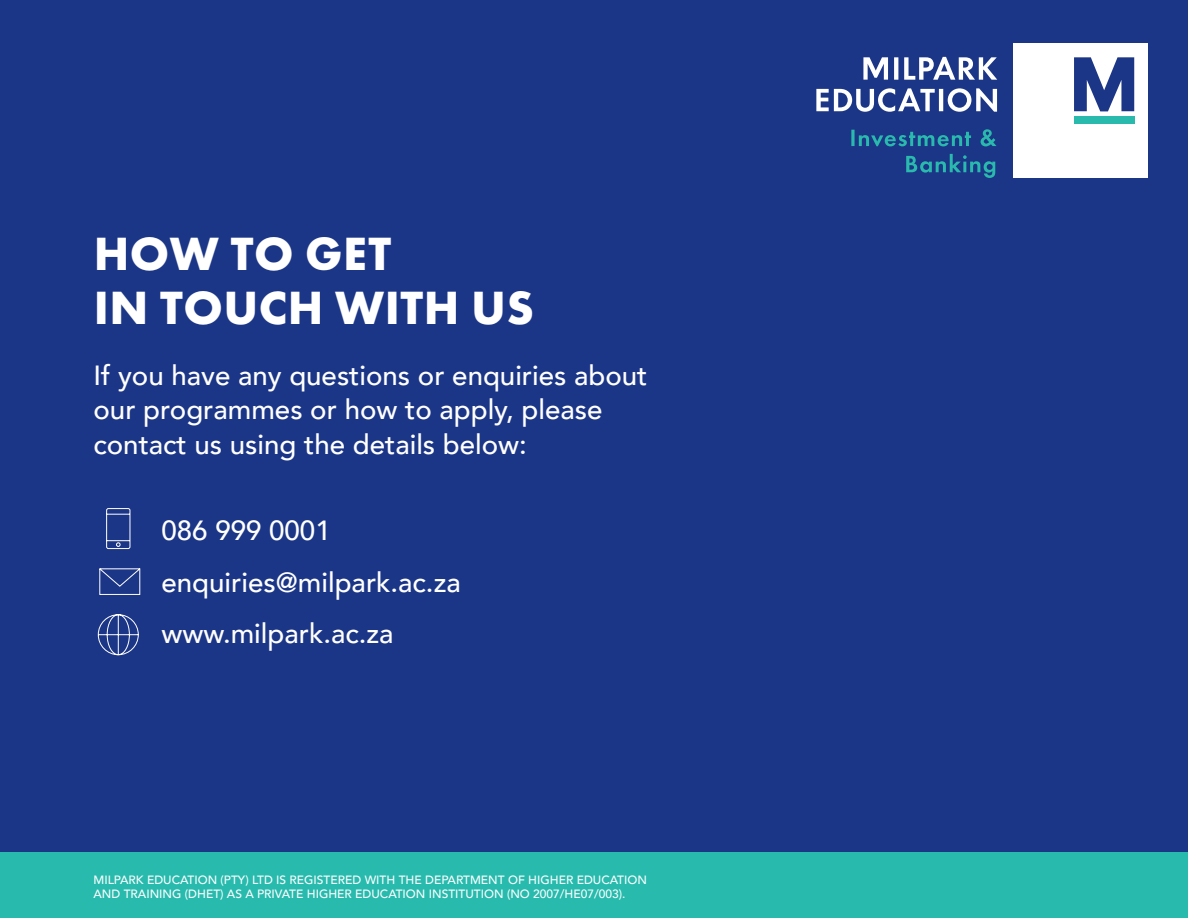
<style>
.page{position:relative;width:1188px;height:918px;background:#fff}
.page>*{position:absolute;margin:0;border:0;box-sizing:border-box;transform-origin:0 0}
.t1{font:700 48.45px/54px "Futura PT";letter-spacing:.01em;color:#fff}
.t2{font:500 27.6px/34.7px "Avenir";color:#fff}
.t3{font:500 12px/14.4px "Avenir";color:#fafeff}
</style>
<div class="page">
<div style="left:0;top:0;width:1188px;height:853px;background:#1c3687"></div>
<div style="left:0;top:853px;width:1188px;height:65px;background:#28bbad"></div>
<svg style="left:99px;top:568px;width:42px;height:27px"></svg>
<svg style="left:106px;top:508px;width:25px;height:41px"></svg>
<svg style="left:98px;top:614px;width:41px;height:41px"></svg>
<div style="left:1014px;top:44px;width:134px;height:134px;background:#fff"></div>
<svg style="left:1074px;top:57px;width:60px;height:54px"></svg>
<div style="left:1074px;top:116px;width:60px;height:8px;background:#29baad"></div>
<svg style="left:816px;top:57px;width:181px;height:55px"></svg>
<svg style="left:906px;top:154px;width:89px;height:24px"></svg>
<svg style="left:851px;top:129px;width:146px;height:17px"></svg>
<h1 class="t1" style="left:94px;top:226px;width:442px">HOW TO GET<br>IN TOUCH WITH US</h1>
<p class="t2" style="left:94px;top:356px;width:555px">If you have any questions or enquiries about our programmes or how to apply, please contact us using the details below:</p>
<p class="t2" style="left:162px;top:503px;width:301px;line-height:51.6px">086 999 0001 enquiries@milpark.ac.za www.milpark.ac.za</p>
<p class="t3" style="left:94px;top:872px;width:555px">MILPARK EDUCATION (PTY) LTD IS REGISTERED WITH THE DEPARTMENT OF HIGHER EDUCATION<br>AND TRAINING (DHET) AS A PRIVATE HIGHER EDUCATION INSTITUTION (NO 2007/HE07/003).</p>
</div>
